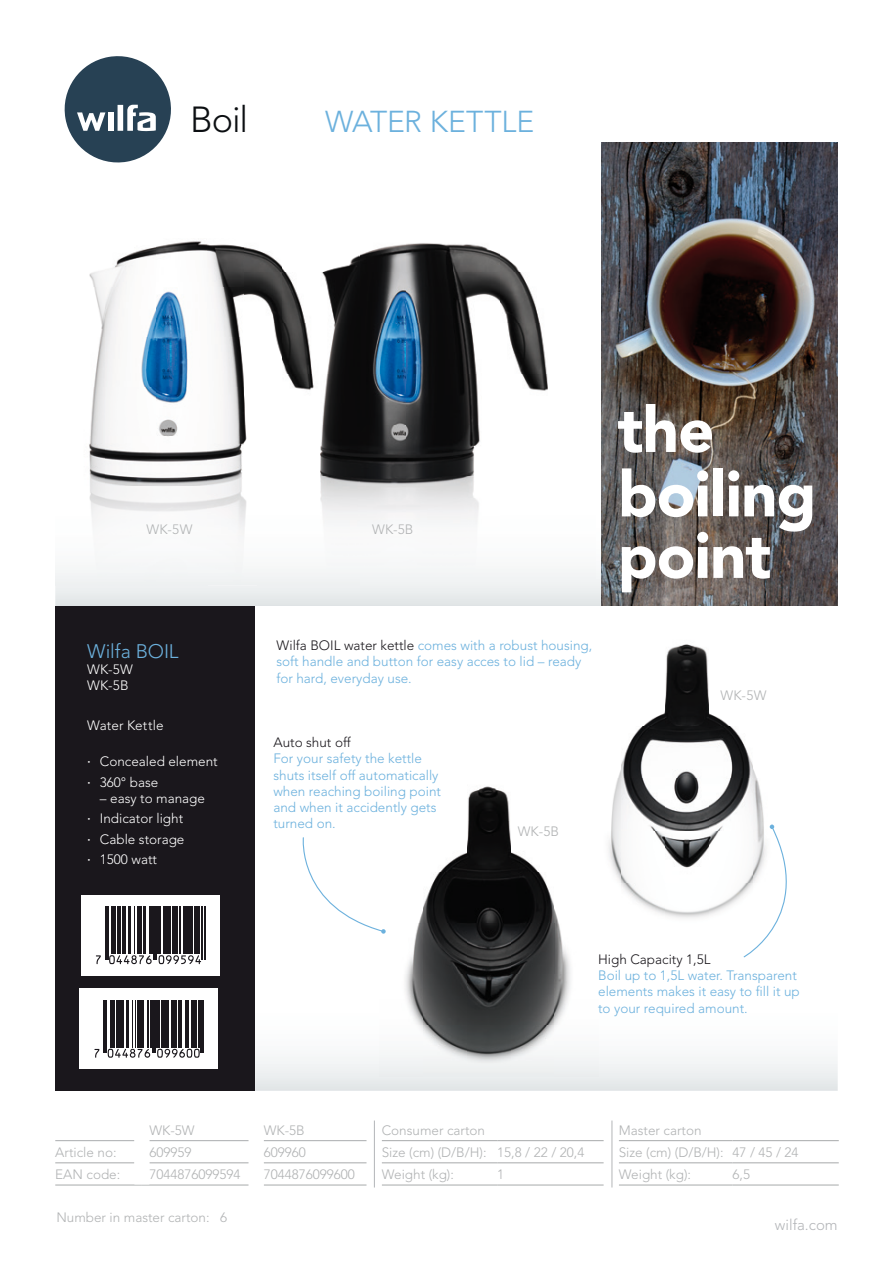
<style>
.page{position:relative;width:893px;height:1263px;background:#fff}
.page>*{position:absolute;margin:0;border:0;box-sizing:border-box;transform-origin:0 0}
.t1{font:900 63.45px/63px "Avenir LT Std";letter-spacing:-.015em;color:#fff}
.t2{font:300 36px "Avenir LT Std";color:#0c0f12}
.t3{font:300 30px "Avenir LT Std";letter-spacing:-.005em;color:#6cb1dd}
.t4{font:300 19.5px "Avenir LT Std";letter-spacing:-.005em;color:#6cb1dd}
.t5{font:300 15px "Avenir LT Std";color:#b3b5b8}
.t6{font:300 13.5px/16.2px "Avenir LT Std";color:#6cb1dd}
.t7{font:300 13.5px "Avenir LT Std";color:#b1b3b4}
.t8{font:300 13.5px/20.4px "Avenir LT Std";color:#fff}
.t9{font:300 13.5px "Avenir LT Pro";color:#b1b3b4}
.t10{font:300 13.5px "Avenir LT Std";color:#1a171c}
.s1{font-weight:500}
.s2{color:#1a171c}
.s3{font-family:"Avenir LT Pro"}
</style>
<div class="page">
<svg style="left:255px;top:1055px;width:583px;height:36px"></svg>
<svg style="left:55px;top:189px;width:547px;height:417px"></svg>
<svg style="left:65px;top:56px;width:106px;height:106px"></svg>
<img style="left:602px;top:142px;width:236px;height:464px">
<div style="left:55px;top:606px;width:200px;height:485px;background:#1a171c"></div>
<hr style="left:382px;top:1140px;width:115px;height:1px;background:#b1b3b4">
<hr style="left:497px;top:1140px;width:107px;height:1px;background:#b1b3b4">
<hr style="left:619px;top:1140px;width:113px;height:1px;background:#b1b3b4">
<hr style="left:732px;top:1140px;width:107px;height:1px;background:#b1b3b4">
<hr style="left:55px;top:1162px;width:79px;height:1px;background:#b1b3b4">
<hr style="left:149px;top:1162px;width:100px;height:1px;background:#b1b3b4">
<hr style="left:264px;top:1162px;width:103px;height:1px;background:#b1b3b4">
<hr style="left:382px;top:1162px;width:115px;height:1px;background:#b1b3b4">
<hr style="left:497px;top:1162px;width:107px;height:1px;background:#b1b3b4">
<hr style="left:619px;top:1162px;width:113px;height:1px;background:#b1b3b4">
<hr style="left:732px;top:1162px;width:107px;height:1px;background:#b1b3b4">
<hr style="left:55px;top:1184px;width:87px;height:1px;background:#b1b3b4">
<hr style="left:142px;top:1184px;width:107px;height:1px;background:#b1b3b4">
<hr style="left:264px;top:1184px;width:103px;height:1px;background:#b1b3b4">
<hr style="left:382px;top:1184px;width:115px;height:1px;background:#b1b3b4">
<hr style="left:497px;top:1184px;width:107px;height:1px;background:#b1b3b4">
<hr style="left:619px;top:1184px;width:113px;height:1px;background:#b1b3b4">
<hr style="left:732px;top:1184px;width:107px;height:1px;background:#b1b3b4">
<hr style="left:149px;top:1140px;width:100px;height:1px;background:#b3b5b8">
<hr style="left:264px;top:1140px;width:103px;height:1px;background:#b3b5b8">
<hr style="left:55px;top:1140px;width:79px;height:1px;background:#b3b5b8">
<img style="left:55px;top:189px;width:203px;height:49px">
<img style="left:258px;top:189px;width:101px;height:32px">
<img style="left:55px;top:238px;width:189px;height:298px">
<img style="left:55px;top:536px;width:203px;height:49px">
<img style="left:258px;top:579px;width:101px;height:6px">
<img style="left:244px;top:221px;width:351px;height:358px">
<img style="left:617px;top:644px;width:141px;height:135px">
<img style="left:608px;top:779px;width:156px;height:139px">
<img style="left:419px;top:786px;width:140px;height:137px">
<img style="left:380px;top:923px;width:219px;height:154px">
<img style="left:578px;top:923px;width:21px;height:13px">
<svg style="left:302px;top:837px;width:84px;height:97px"></svg>
<svg style="left:743px;top:824px;width:44px;height:134px"></svg>
<svg style="left:81px;top:895px;width:138px;height:80px;fill:#fff"></svg>
<svg style="left:96px;top:955px;width:5px;height:9px"></svg>
<hr style="left:105px;top:907px;width:1px;height:52px;background:#1a171c">
<hr style="left:107px;top:907px;width:1px;height:52px;background:#1a171c">
<hr style="left:111px;top:907px;width:3px;height:47px;background:#1a171c">
<hr style="left:115px;top:907px;width:1px;height:47px;background:#1a171c">
<hr style="left:118px;top:907px;width:3px;height:47px;background:#1a171c">
<hr style="left:122px;top:907px;width:1px;height:47px;background:#1a171c">
<hr style="left:124px;top:907px;width:1px;height:47px;background:#1a171c">
<hr style="left:128px;top:907px;width:2px;height:47px;background:#1a171c">
<hr style="left:134px;top:907px;width:1px;height:47px;background:#1a171c">
<hr style="left:137px;top:907px;width:1px;height:47px;background:#1a171c">
<hr style="left:139px;top:907px;width:3px;height:47px;background:#1a171c">
<hr style="left:143px;top:907px;width:2px;height:47px;background:#1a171c">
<svg style="left:109px;top:955px;width:43px;height:9px"></svg>
<hr style="left:149px;top:907px;width:1px;height:47px;background:#1a171c">
<hr style="left:151px;top:907px;width:1px;height:47px;background:#1a171c">
<hr style="left:154px;top:907px;width:1px;height:52px;background:#1a171c">
<hr style="left:156px;top:907px;width:1px;height:52px;background:#1a171c">
<hr style="left:158px;top:907px;width:3px;height:47px;background:#1a171c">
<hr style="left:163px;top:907px;width:1px;height:47px;background:#1a171c">
<hr style="left:165px;top:907px;width:3px;height:47px;background:#1a171c">
<hr style="left:169px;top:907px;width:1px;height:47px;background:#1a171c">
<hr style="left:172px;top:907px;width:4px;height:47px;background:#1a171c">
<hr style="left:177px;top:907px;width:1px;height:47px;background:#1a171c">
<hr style="left:180px;top:907px;width:1px;height:47px;background:#1a171c">
<hr style="left:183px;top:907px;width:3px;height:47px;background:#1a171c">
<hr style="left:187px;top:907px;width:3px;height:47px;background:#1a171c">
<hr style="left:191px;top:907px;width:1px;height:47px;background:#1a171c">
<svg style="left:159px;top:955px;width:42px;height:9px"></svg>
<hr style="left:195px;top:907px;width:1px;height:47px;background:#1a171c">
<hr style="left:197px;top:907px;width:3px;height:47px;background:#1a171c">
<hr style="left:202px;top:907px;width:1px;height:52px;background:#1a171c">
<hr style="left:204px;top:907px;width:1px;height:52px;background:#1a171c">
<svg style="left:79px;top:989px;width:139px;height:80px;fill:#fff"></svg>
<svg style="left:94px;top:1049px;width:5px;height:9px"></svg>
<hr style="left:104px;top:1000px;width:1px;height:53px;background:#1a171c">
<hr style="left:106px;top:1000px;width:1px;height:53px;background:#1a171c">
<hr style="left:110px;top:1000px;width:2px;height:47px;background:#1a171c">
<hr style="left:113px;top:1000px;width:1px;height:47px;background:#1a171c">
<hr style="left:116px;top:1000px;width:3px;height:47px;background:#1a171c">
<hr style="left:121px;top:1000px;width:1px;height:47px;background:#1a171c">
<hr style="left:123px;top:1000px;width:1px;height:47px;background:#1a171c">
<hr style="left:127px;top:1000px;width:2px;height:47px;background:#1a171c">
<hr style="left:132px;top:1000px;width:1px;height:47px;background:#1a171c">
<hr style="left:135px;top:1000px;width:1px;height:47px;background:#1a171c">
<hr style="left:137px;top:1000px;width:4px;height:47px;background:#1a171c">
<hr style="left:142px;top:1000px;width:2px;height:47px;background:#1a171c">
<svg style="left:108px;top:1049px;width:42px;height:9px"></svg>
<hr style="left:148px;top:1000px;width:1px;height:47px;background:#1a171c">
<hr style="left:150px;top:1000px;width:1px;height:47px;background:#1a171c">
<hr style="left:152px;top:1000px;width:1px;height:53px;background:#1a171c">
<hr style="left:154px;top:1000px;width:1px;height:53px;background:#1a171c">
<hr style="left:156px;top:1000px;width:3px;height:47px;background:#1a171c">
<hr style="left:162px;top:1000px;width:1px;height:47px;background:#1a171c">
<hr style="left:164px;top:1000px;width:3px;height:47px;background:#1a171c">
<hr style="left:168px;top:1000px;width:1px;height:47px;background:#1a171c">
<hr style="left:171px;top:1000px;width:3px;height:47px;background:#1a171c">
<hr style="left:175px;top:1000px;width:1px;height:47px;background:#1a171c">
<hr style="left:178px;top:1000px;width:1px;height:47px;background:#1a171c">
<hr style="left:181px;top:1000px;width:1px;height:47px;background:#1a171c">
<hr style="left:186px;top:1000px;width:3px;height:47px;background:#1a171c">
<hr style="left:191px;top:1000px;width:1px;height:47px;background:#1a171c">
<svg style="left:157px;top:1049px;width:43px;height:9px"></svg>
<hr style="left:193px;top:1000px;width:3px;height:47px;background:#1a171c">
<hr style="left:198px;top:1000px;width:1px;height:47px;background:#1a171c">
<hr style="left:201px;top:1000px;width:1px;height:53px;background:#1a171c">
<hr style="left:203px;top:1000px;width:1px;height:53px;background:#1a171c">
<hr style="left:374px;top:1120px;width:1px;height:67px;background:#b3b5b8">
<hr style="left:612px;top:1120px;width:1px;height:67px;background:#b3b5b8">
<h2 class="t2" style="left:190px;top:98px;width:59px">Boil</h2>
<h3 class="t3" style="left:325px;top:104px;width:211px">WATER KETTLE</h3>
<p class="t7" style="left:147px;top:522px;width:47px">WK-5W</p>
<h3 class="t4" style="left:87px;top:639px;width:93px">Wilfa BOIL</h3>
<p class="t8" style="left:87px;top:661px;width:47px;line-height:16.2px">WK-5W<br>WK-5B</p>
<p class="t8" style="left:87px;top:715px;width:78px">Water Kettle</p>
<p class="t8" style="left:87px;top:751px;width:132px"><span class="s1">·</span> Concealed element <span class="s1">·</span> 360° base</p>
<p class="t8" style="left:87px;top:788px;width:119px;text-indent:13px">– easy to manage <span class="s1">·</span> Indicator light<br><span class="s1">·</span> Cable storage<br><span class="s1">·</span> 1500 watt</p>
<p class="t7" style="left:372px;top:522px;width:43px">WK-5B</p>
<p class="t6" style="left:276px;top:637px;width:317px"><span class="s2">Wilfa BOIL water kettle</span> comes with a robust housing, soft handle and button for easy acces to lid – ready for hard, everyday use.</p>
<p class="t10" style="left:273px;top:734px;width:79px">Auto shut off</p>
<p class="t6" style="left:273px;top:751px;width:169px">For your safety the kettle shuts itself off automatically when reaching boiling point and when it accidently gets turned on.</p>
<p class="t7" style="left:518px;top:824px;width:43px">WK-5B</p>
<h1 class="t1" style="left:618px;top:398px;width:200px">the boiling point</h1>
<p class="t7" style="left:721px;top:688px;width:47px">WK-5W</p>
<p class="t10" style="left:598px;top:951px;width:114px">High Capacity 1,5L</p>
<p class="t6" style="left:598px;top:967px;width:203px">Boil up to 1,5L water. Transparent elements makes it easy to fill it up to your required amount.</p>
<p class="t7" style="left:149px;top:1122px;width:47px">WK-5W</p>
<p class="t7" style="left:264px;top:1122px;width:43px">WK-5B</p>
<p class="t7" style="left:382px;top:1122px;width:105px">Consumer carton</p>
<p class="t7" style="left:619px;top:1122px;width:84px">Master carton</p>
<p class="t7" style="left:55px;top:1144px;width:63px">Article no:</p>
<p class="t7" style="left:149px;top:1144px;width:44px">609959</p>
<p class="t7" style="left:264px;top:1144px;width:44px">609960</p>
<p class="t7" style="left:382px;top:1144px;width:204px">Size (cm) (D/B/H): <span class="s3">15,8 / 22 / 20,4</span></p>
<p class="t7" style="left:619px;top:1144px;width:181px">Size (cm) (D/B/H): <span class="s3">47 / 45 / 24</span></p>
<p class="t7" style="left:55px;top:1166px;width:67px">EAN code:</p>
<p class="t9" style="left:149px;top:1166px;width:93px">7044876099594</p>
<p class="t9" style="left:264px;top:1166px;width:93px">7044876099600</p>
<p class="t7" style="left:382px;top:1166px;width:74px">Weight (kg):</p>
<p class="t9" style="left:497px;top:1166px;width:9px">1</p>
<p class="t7" style="left:619px;top:1166px;width:74px">Weight (kg):</p>
<p class="t9" style="left:732px;top:1166px;width:19px">6,5</p>
<p class="t7" style="left:56px;top:1209px;width:172px">Number in master carton: <span class="s3">6</span></p>
<p class="t5" style="left:775px;top:1216px;width:64px">wilfa.com</p>
</div>
